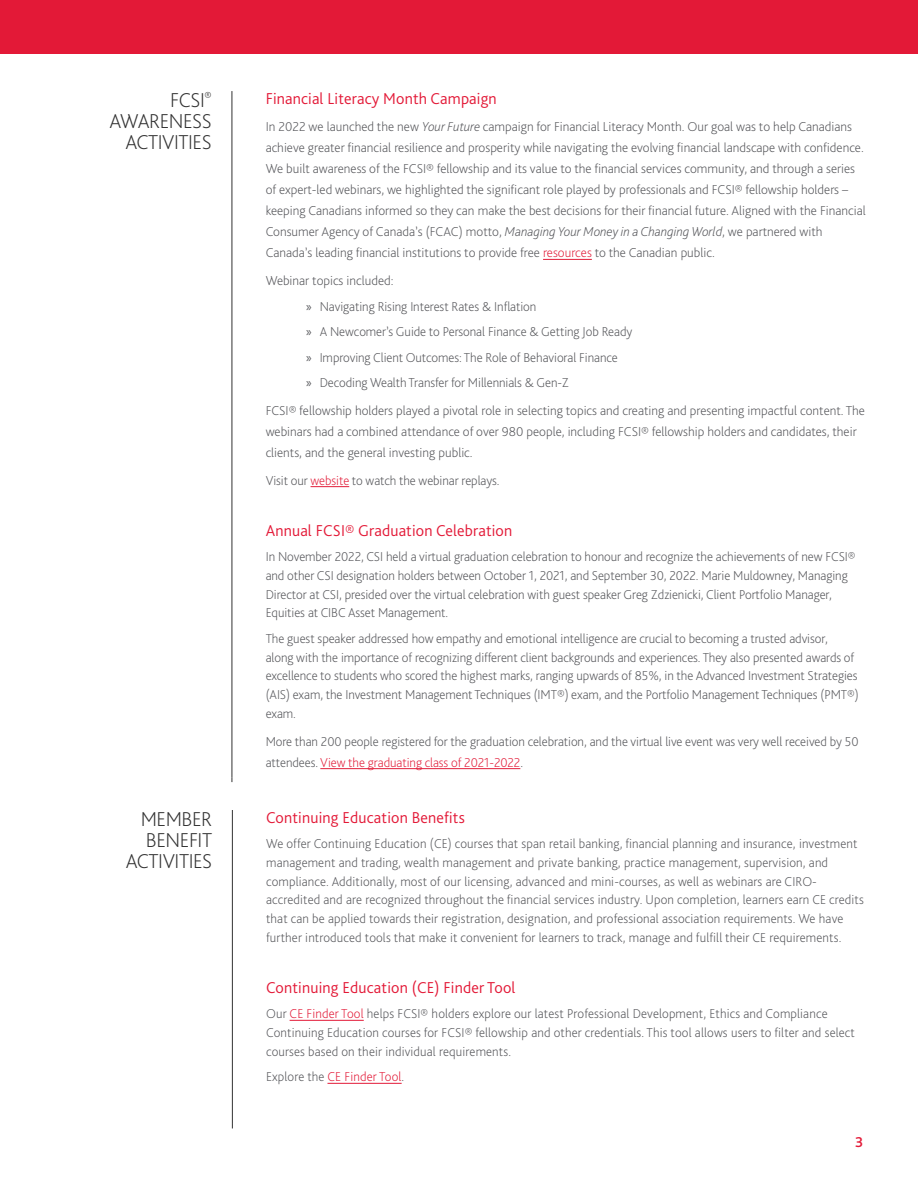
<style>
.page{position:relative;width:918px;height:1188px;background:#fff}
.page>*{position:absolute;margin:0;border:0;box-sizing:border-box;transform-origin:0 0}
.t1{font:200 21px/21px "Bliss Pro";letter-spacing:-.02em;color:#313131;text-align:right}
.t2{font:300 16.5px "Bliss Pro";letter-spacing:.01em;color:#e31937}
.t3{font:500 15px "Bliss Pro";color:#e31937}
.t4{font:200 13.5px/18.8px "Bliss Pro";color:#55565a}
.t5{font:200 13.5px "Bliss Pro";letter-spacing:.01em;color:#e31937}
.s1{font-style:italic}
.s2{color:#e21f3b}
.s3{font-family:"Myriad Pro";font-weight:400}
.s4{color:#e31937}
.s5{color:#55565a}
</style>
<div class="page">
<hr style="left:232px;top:91px;width:1px;height:687px;background:#313131">
<hr style="left:543px;top:259px;width:49px;height:1px;background:#e21f3b">
<hr style="left:311px;top:486px;width:38px;height:1px;background:#e21f3b">
<hr style="left:320px;top:768px;width:200px;height:1px;background:#e21f3b">
<div style="left:0;top:0;width:918px;height:54px;background:#e31937"></div>
<hr style="left:232px;top:810px;width:1px;height:314px;background:#313131">
<hr style="left:290px;top:1020px;width:74px;height:1px;background:#e31937">
<hr style="left:327px;top:1083px;width:75px;height:1px;background:#e31937">
<h1 class="t1" style="left:109px;top:89px;width:104px">FCSI<sup>®<br></sup>AWARENESS<br>ACTIVITIES</h1>
<p class="t2" style="left:266px;top:88px;width:233px">Financial Literacy Month Campaign</p>
<p class="t4" style="left:266px;top:116px;width:602px;line-height:21px">In 2022 we launched the new <span class="s1">Your Future</span> campaign for Financial Literacy Month. Our goal was to help Canadians achieve greater financial resilience and prosperity while navigating the evolving financial landscape with confidence.<br>We built awareness of the FCSI® fellowship and its value to the financial services community, and through a series of expert-led webinars, we highlighted the significant role played by professionals and FCSI® fellowship holders – keeping Canadians informed so they can make the best decisions for their financial future. Aligned with the Financial Consumer Agency of Canada’s (FCAC) motto, <span class="s1">Managing Your Money in a Changing World</span>, we partnered with Canada’s leading financial institutions to provide free <span class="s2">resources</span> to the Canadian public.</p>
<p class="t4" style="left:306px;top:268px;width:328px;line-height:25.5px;text-indent:-40px">Webinar topics included:<br><span class="s3">»</span> Navigating Rising Interest Rates &amp; Inflation<br><span class="s3">»</span> A Newcomer’s Guide to Personal Finance &amp; Getting Job Ready <span class="s3">»</span> Improving Client Outcomes: The Role of Behavioral Finance<br><span class="s3">»</span> Decoding Wealth Transfer for Millennials &amp; Gen-Z</p>
<p class="t4" style="left:266px;top:400px;width:601px;line-height:21px">FCSI® fellowship holders played a pivotal role in selecting topics and creating and presenting impactful content. The webinars had a combined attendance of over 980 people, including FCSI® fellowship holders and candidates, their clients, and the general investing public.</p>
<p class="t4" style="left:266px;top:470px;width:236px">Visit our <span class="s2">website</span> to watch the webinar replays.</p>
<p class="t2" style="left:266px;top:520px;width:248px">Annual FCSI® Graduation Celebration</p>
<p class="t4" style="left:266px;top:547px;width:591px">In November 2022, CSI held a virtual graduation celebration to honour and recognize the achievements of new FCSI® and other CSI designation holders between October 1, 2021, and September 30, 2022. Marie Muldowney, Managing Director at CSI, presided over the virtual celebration with guest speaker Greg Zdzienicki, Client Portfolio Manager, Equities at CIBC Asset Management.</p>
<p class="t4" style="left:266px;top:629px;width:595px">The guest speaker addressed how empathy and emotional intelligence are crucial to becoming a trusted advisor, along with the importance of recognizing different client backgrounds and experiences. They also presented awards of excellence to students who scored the highest marks, ranging upwards of 85%, in the Advanced Investment Strategies (AIS) exam, the Investment Management Techniques (IMT®) exam, and the Portfolio Management Techniques (PMT®) exam.</p>
<p class="t4" style="left:266px;top:730px;width:594px;line-height:21px">More than 200 people registered for the graduation celebration, and the virtual live event was very well received by 50 attendees. <span class="s2">View the graduating class of 2021-2022</span>.</p>
<h1 class="t1" style="left:126px;top:808px;width:88px">MEMBER<br>BENEFIT<br>ACTIVITIES</h1>
<p class="t2" style="left:266px;top:807px;width:200px">Continuing Education Benefits</p>
<p class="t4" style="left:266px;top:834px;width:599px">We offer Continuing Education (CE) courses that span retail banking, financial planning and insurance, investment management and trading, wealth management and private banking, practice management, supervision, and compliance. Additionally, most of our licensing, advanced and mini-courses, as well as webinars are CIRO&shy;accredited and are recognized throughout the financial services industry. Upon completion, learners earn CE credits that can be applied towards their registration, designation, and professional association requirements. We have further introduced tools that make it convenient for learners to track, manage and fulfill their CE requirements.</p>
<p class="t2" style="left:266px;top:977px;width:251px">Continuing Education (CE) Finder Tool</p>
<p class="t4" style="left:266px;top:1004px;width:590px">Our <span class="s4">CE Finder Tool</span> helps FCSI® holders explore our latest Professional Development, Ethics and Compliance<br>Continuing Education courses for FCSI® fellowship and other credentials. This tool allows users to filter and select courses based on their individual requirements.</p>
<p class="t5" style="left:266px;top:1068px;width:140px"><span class="s5">Explore the</span> CE Finder Tool<span class="s5">.</span></p>
<p class="t3" style="left:855px;top:1133px;width:10px">3</p>
</div>
